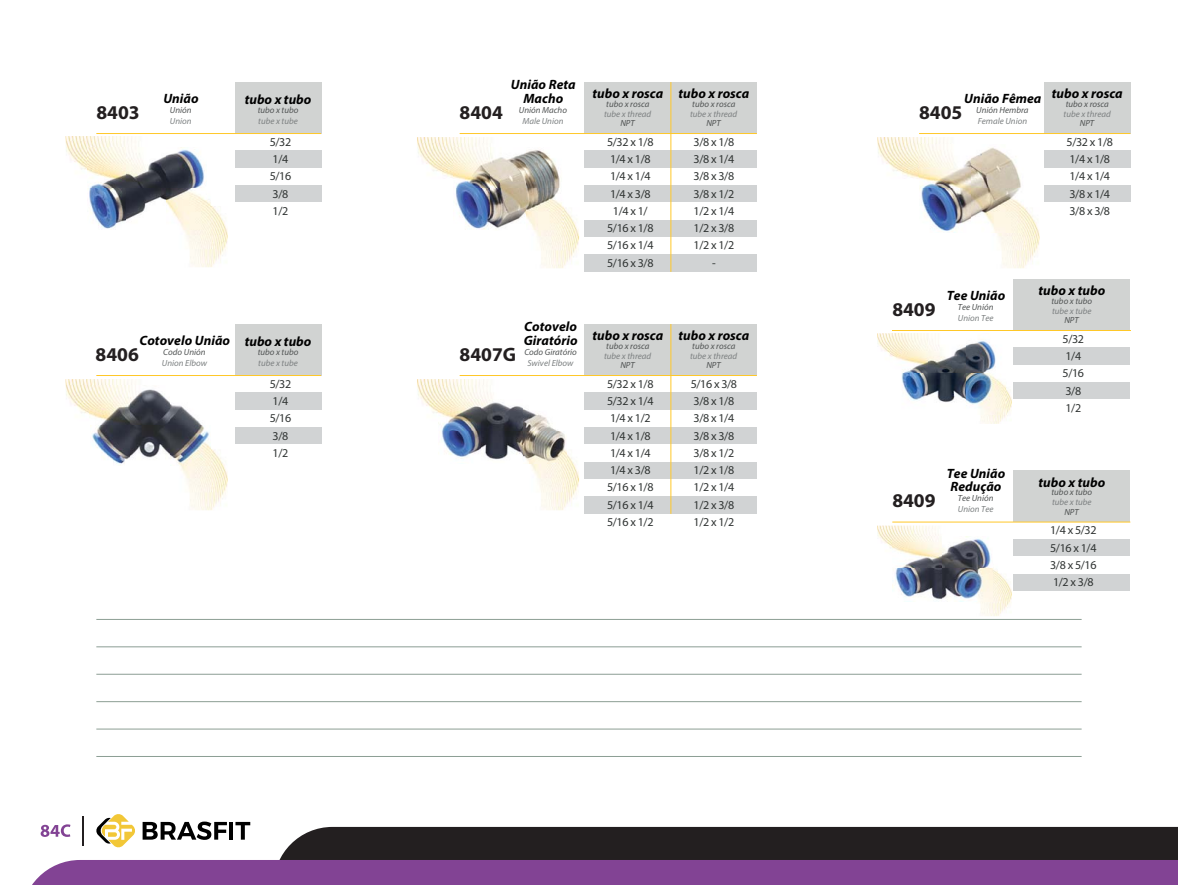
<style>
.page{position:relative;width:1178px;height:885px;background:#fff}
.page>*{position:absolute;margin:0;border:0;box-sizing:border-box;transform-origin:0 0}
.t1{font:700 19.5px "Myriad Pro";color:#231f20}
.t2{font:italic 700 13.5px/13.5px "Myriad Pro";letter-spacing:.005em;color:#000}
.t3{font:12px/17.2px "Myriad Pro";letter-spacing:-.03em;color:#303433}
.t4{font:italic 8.85px "Myriad Pro";color:#505353}
.t5{font:italic 8.85px "Myriad Pro";color:#7c8081}
</style>
<div class="page">
<svg style="left:41px;top:824px;width:29px;height:12px"></svg>
<hr style="left:82px;top:816px;width:2px;height:29px;background:#231f20">
<svg style="left:143px;top:821px;width:84px;height:18px"></svg>
<hr style="left:229px;top:821px;width:4px;height:18px;background:#000">
<svg style="left:235px;top:821px;width:15px;height:18px"></svg>
<svg style="left:96px;top:814px;width:39px;height:33px"></svg>
<hr style="left:96px;top:619px;width:985px;height:1px;background:#8c9e94">
<hr style="left:96px;top:646px;width:985px;height:1px;background:#8c9e94">
<hr style="left:96px;top:673px;width:985px;height:1px;background:#8c9e94">
<hr style="left:96px;top:701px;width:985px;height:1px;background:#8c9e94">
<hr style="left:96px;top:728px;width:985px;height:1px;background:#8c9e94">
<hr style="left:96px;top:756px;width:985px;height:1px;background:#8c9e94">
<div style="left:280px;top:826px;width:898px;height:33px;background:#231f20"></div>
<div style="left:32px;top:859px;width:1146px;height:25px;background:#824394"></div>
<div style="left:585px;top:151px;width:172px;height:17px;background:#d1d3d4"></div>
<div style="left:585px;top:185px;width:172px;height:18px;background:#d1d3d4"></div>
<div style="left:585px;top:220px;width:172px;height:17px;background:#d1d3d4"></div>
<div style="left:585px;top:254px;width:172px;height:18px;background:#d1d3d4"></div>
<div style="left:585px;top:82px;width:86px;height:51px;background:#d1d3d2"></div>
<div style="left:671px;top:82px;width:86px;height:51px;background:#d1d3d2"></div>
<hr style="left:460px;top:133px;width:297px;height:1px;background:#ffc828">
<hr style="left:670px;top:82px;width:1px;height:190px;background:#ffc828">
<div style="left:585px;top:393px;width:172px;height:17px;background:#d1d3d4"></div>
<div style="left:585px;top:427px;width:172px;height:17px;background:#d1d3d4"></div>
<div style="left:585px;top:462px;width:172px;height:17px;background:#d1d3d4"></div>
<div style="left:585px;top:496px;width:172px;height:18px;background:#d1d3d4"></div>
<div style="left:585px;top:324px;width:86px;height:51px;background:#d1d3d2"></div>
<div style="left:671px;top:324px;width:86px;height:51px;background:#d1d3d2"></div>
<hr style="left:460px;top:375px;width:297px;height:1px;background:#ffc828">
<hr style="left:670px;top:324px;width:1px;height:190px;background:#ffc828">
<div style="left:1044px;top:151px;width:86px;height:17px;background:#d1d3d4"></div>
<div style="left:1044px;top:185px;width:86px;height:18px;background:#d1d3d4"></div>
<div style="left:1044px;top:82px;width:86px;height:51px;background:#d1d3d2"></div>
<hr style="left:919px;top:133px;width:211px;height:1px;background:#ffc828">
<div style="left:1013px;top:348px;width:117px;height:17px;background:#d1d3d4"></div>
<div style="left:1013px;top:382px;width:117px;height:17px;background:#d1d3d4"></div>
<div style="left:1013px;top:279px;width:117px;height:51px;background:#d1d3d2"></div>
<hr style="left:892px;top:330px;width:238px;height:1px;background:#ffc828">
<div style="left:1013px;top:470px;width:117px;height:52px;background:#d1d3d2"></div>
<div style="left:1013px;top:539px;width:117px;height:17px;background:#d1d3d4"></div>
<div style="left:1013px;top:574px;width:117px;height:17px;background:#d1d3d4"></div>
<hr style="left:892px;top:521px;width:238px;height:1px;background:#ffc828">
<div style="left:235px;top:151px;width:86px;height:17px;background:#d1d3d4"></div>
<div style="left:235px;top:185px;width:86px;height:18px;background:#d1d3d4"></div>
<div style="left:235px;top:82px;width:86px;height:51px;background:#d1d3d2"></div>
<hr style="left:96px;top:133px;width:225px;height:1px;background:#ffc828">
<div style="left:235px;top:393px;width:86px;height:17px;background:#d1d3d4"></div>
<div style="left:235px;top:427px;width:86px;height:17px;background:#d1d3d4"></div>
<div style="left:235px;top:324px;width:86px;height:51px;background:#d1d3d2"></div>
<hr style="left:96px;top:375px;width:225px;height:1px;background:#ffc828">
<img style="left:66px;top:136px;width:162px;height:131px">
<img style="left:87px;top:147px;width:119px;height:83px">
<img style="left:66px;top:379px;width:162px;height:131px">
<img style="left:90px;top:386px;width:120px;height:79px">
<img style="left:417px;top:379px;width:162px;height:131px">
<img style="left:438px;top:399px;width:129px;height:64px">
<img style="left:417px;top:137px;width:162px;height:131px">
<img style="left:454px;top:147px;width:109px;height:83px">
<img style="left:877px;top:137px;width:162px;height:131px">
<img style="left:919px;top:145px;width:104px;height:87px">
<img style="left:877px;top:333px;width:135px;height:91px">
<img style="left:877px;top:525px;width:135px;height:91px">
<img style="left:892px;top:536px;width:101px;height:65px">
<h1 class="t1" style="left:96px;top:105px;width:45px">8403</h1>
<p class="t2" style="left:163px;top:93px;width:37px">União</p>
<p class="t4" style="left:170px;top:107px;width:23px">Unión</p>
<p class="t5" style="left:170px;top:118px;width:23px">Union</p>
<p class="t2" style="left:245px;top:94px;width:68px">tubo x tubo</p>
<p class="t4" style="left:258px;top:107px;width:42px">tubo x tubo</p>
<p class="t5" style="left:258px;top:117px;width:41px">tube x tube</p>
<h1 class="t1" style="left:460px;top:105px;width:45px">8404</h1>
<p class="t2" style="left:511px;top:79px;width:66px;text-align:center">União Reta<br>Macho</p>
<p class="t4" style="left:519px;top:107px;width:50px">Unión Macho</p>
<p class="t5" style="left:522px;top:118px;width:43px">Male Union</p>
<p class="t2" style="left:592px;top:88px;width:72px">tubo x rosca</p>
<p class="t4" style="left:606px;top:101px;width:45px">tubo x rosca</p>
<p class="t5" style="left:604px;top:111px;width:49px">tube x thread</p>
<p class="t4" style="left:620px;top:120px;width:16px">NPT</p>
<p class="t2" style="left:678px;top:88px;width:72px">tubo x rosca</p>
<p class="t4" style="left:692px;top:101px;width:45px">tubo x rosca</p>
<p class="t5" style="left:690px;top:111px;width:49px">tube x thread</p>
<p class="t4" style="left:706px;top:120px;width:16px">NPT</p>
<p class="t2" style="left:964px;top:93px;width:79px">União Fêmea</p>
<h1 class="t1" style="left:919px;top:105px;width:45px">8405</h1>
<p class="t4" style="left:976px;top:107px;width:54px">Unión Hembra</p>
<p class="t5" style="left:978px;top:117px;width:51px">Female Union</p>
<p class="t2" style="left:1052px;top:88px;width:72px">tubo x rosca</p>
<p class="t4" style="left:1066px;top:101px;width:45px">tubo x rosca</p>
<p class="t5" style="left:1063px;top:111px;width:49px">tube x thread</p>
<p class="t4" style="left:1080px;top:120px;width:16px">NPT</p>
<p class="t3" style="left:270px;top:134px;width:23px">5/32<br>1/4<br>5/16<br>3/8<br>1/2</p>
<p class="t3" style="left:607px;top:134px;width:48px;text-align:center">5/32 x 1/8<br>1/4 x 1/8<br>1/4 x 1/4<br>1/4 x 3/8<br>1/4 x 1/<br>5/16 x 1/8<br>5/16 x 1/4<br>5/16 x 3/8</p>
<p class="t3" style="left:693px;top:134px;width:42px;text-align:center">3/8 x 1/8<br>3/8 x 1/4<br>3/8 x 3/8<br>3/8 x 1/2<br>1/2 x 1/4<br>1/2 x 3/8<br>1/2 x 1/2 -</p>
<p class="t3" style="left:1066px;top:134px;width:48px">5/32 x 1/8<br>1/4 x 1/8<br>1/4 x 1/4<br>3/8 x 1/4<br>3/8 x 3/8</p>
<p class="t2" style="left:139px;top:335px;width:92px">Cotovelo União</p>
<h1 class="t1" style="left:96px;top:347px;width:45px">8406</h1>
<p class="t4" style="left:163px;top:349px;width:44px">Codo Unión</p>
<p class="t5" style="left:162px;top:359px;width:47px">Union Elbow</p>
<p class="t2" style="left:245px;top:335px;width:68px">tubo x tubo</p>
<p class="t4" style="left:258px;top:349px;width:42px">tubo x tubo</p>
<p class="t5" style="left:258px;top:359px;width:41px">tube x tube</p>
<p class="t3" style="left:270px;top:376px;width:23px">5/32<br>1/4<br>5/16<br>3/8<br>1/2</p>
<h1 class="t1" style="left:460px;top:347px;width:58px">8407G</h1>
<p class="t2" style="left:524px;top:321px;width:55px">Cotovelo<br>Giratório</p>
<p class="t4" style="left:524px;top:349px;width:54px">Codo Giratório</p>
<p class="t5" style="left:527px;top:359px;width:48px">Swivel Elbow</p>
<p class="t2" style="left:592px;top:330px;width:72px">tubo x rosca</p>
<p class="t4" style="left:606px;top:342px;width:45px">tubo x rosca</p>
<p class="t5" style="left:604px;top:353px;width:49px">tube x thread</p>
<p class="t4" style="left:620px;top:362px;width:16px">NPT</p>
<p class="t2" style="left:678px;top:330px;width:72px">tubo x rosca</p>
<p class="t4" style="left:692px;top:342px;width:45px">tubo x rosca</p>
<p class="t5" style="left:690px;top:353px;width:49px">tube x thread</p>
<p class="t4" style="left:706px;top:362px;width:16px">NPT</p>
<p class="t3" style="left:607px;top:376px;width:48px">5/32 x 1/8<br>5/32 x 1/4<br>1/4 x 1/2<br>1/4 x 1/8<br>1/4 x 1/4<br>1/4 x 3/8<br>5/16 x 1/8<br>5/16 x 1/4<br>5/16 x 1/2</p>
<p class="t3" style="left:691px;top:376px;width:48px">5/16 x 3/8<br>3/8 x 1/8<br>3/8 x 1/4<br>3/8 x 3/8<br>3/8 x 1/2<br>1/2 x 1/8<br>1/2 x 1/4<br>1/2 x 3/8<br>1/2 x 1/2</p>
<h1 class="t1" style="left:892px;top:302px;width:45px">8409</h1>
<p class="t2" style="left:947px;top:289px;width:60px">Tee União</p>
<p class="t4" style="left:958px;top:303px;width:37px">Tee Unión</p>
<p class="t5" style="left:958px;top:314px;width:37px">Union Tee</p>
<h1 class="t1" style="left:892px;top:493px;width:45px">8409</h1>
<p class="t2" style="left:947px;top:467px;width:60px">Tee União<br>Redução</p>
<p class="t4" style="left:958px;top:495px;width:37px">Tee Unión</p>
<p class="t5" style="left:958px;top:505px;width:37px">Union Tee</p>
<p class="t2" style="left:1038px;top:285px;width:68px">tubo x tubo</p>
<p class="t4" style="left:1051px;top:297px;width:42px">tubo x tubo</p>
<p class="t5" style="left:1052px;top:308px;width:41px">tube x tube</p>
<p class="t4" style="left:1064px;top:317px;width:16px">NPT</p>
<p class="t3" style="left:1062px;top:331px;width:23px">5/32<br>1/4<br>5/16<br>3/8<br>1/2</p>
<p class="t2" style="left:1038px;top:476px;width:68px">tubo x tubo</p>
<p class="t4" style="left:1051px;top:489px;width:42px">tubo x tubo</p>
<p class="t5" style="left:1052px;top:499px;width:41px">tube x tube</p>
<p class="t4" style="left:1064px;top:508px;width:16px">NPT</p>
<p class="t3" style="left:1050px;top:523px;width:48px;text-align:justify">1/4 x 5/32<br>5/16 x 1/4<br>3/8 x 5/16<br>1/2 x 3/8</p>
</div>
